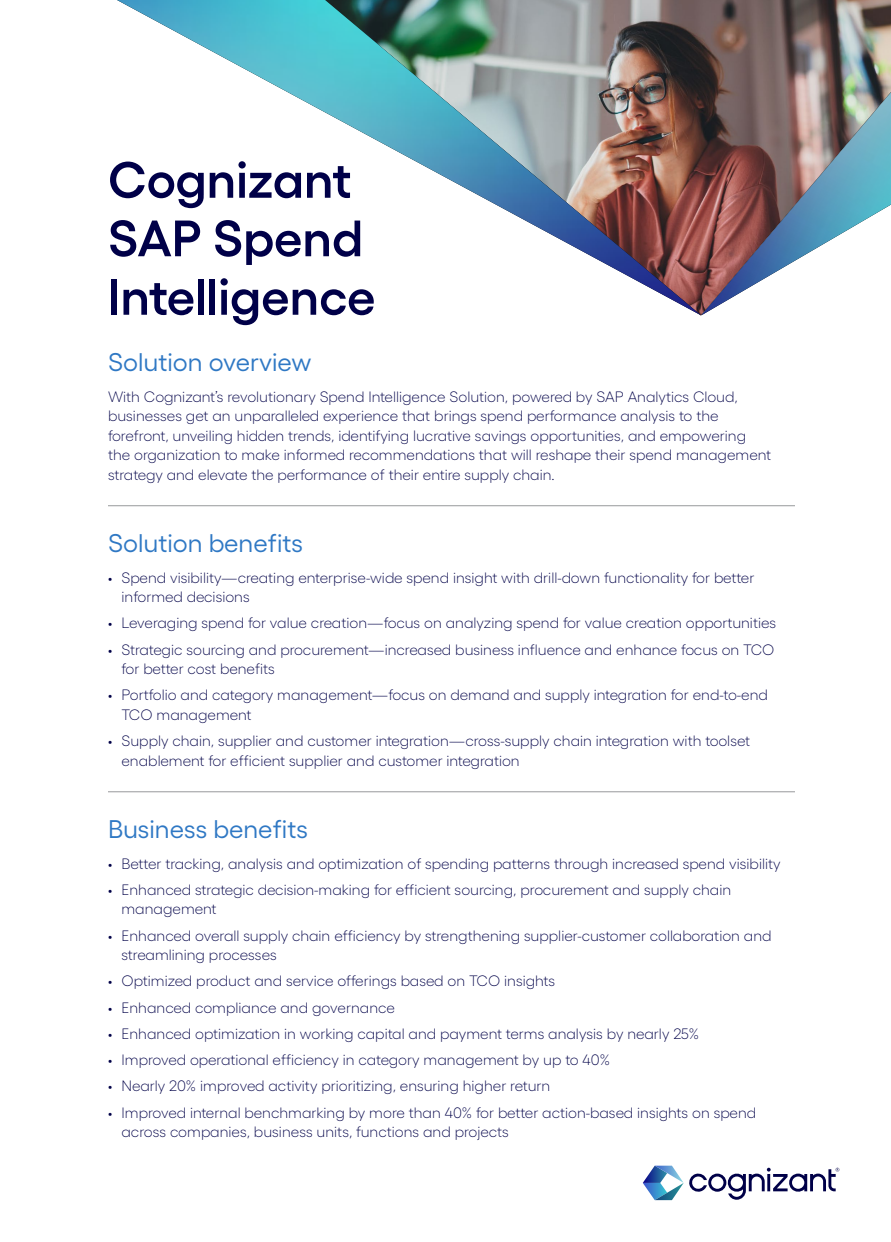
<style>
.page{position:relative;width:891px;height:1242px;background:#fff}
.page>*{position:absolute;margin:0;border:0;box-sizing:border-box;transform-origin:0 0}
.t1{font:600 51px/58.5px "Gellix";color:#000048}
.t2{font:25.5px "Gellix";color:#2f78c4}
.t3{font:300 15px/19.5px "Gellix";color:#000048}
</style>
<div class="page">
<svg style="left:689px;top:1168px;width:150px;height:32px"></svg>
<svg style="left:643px;top:1183px;width:12px;height:17px"></svg>
<svg style="left:655px;top:1183px;width:29px;height:17px"></svg>
<svg style="left:643px;top:1166px;width:12px;height:17px"></svg>
<svg style="left:655px;top:1166px;width:29px;height:17px"></svg>
<img style="left:701px;top:0;width:190px;height:92px">
<img style="left:701px;top:92px;width:190px;height:223px">
<img style="left:117px;top:0;width:584px;height:315px">
<hr style="left:108px;top:505px;width:687px;height:1px;background:#97999b">
<hr style="left:108px;top:791px;width:687px;height:1px;background:#97999b">
<h1 class="t1" style="left:108px;top:145px;width:269px">Cognizant<br>SAP Spend<br>Intelligence</h1>
<h2 class="t2" style="left:108px;top:343px;width:205px">Solution overview</h2>
<p class="t3" style="left:108px;top:385px;width:665px">With Cognizant’s revolutionary Spend Intelligence Solution, powered by SAP Analytics Cloud, businesses get an unparalleled experience that brings spend performance analysis to the forefront, unveiling hidden trends, identifying lucrative savings opportunities, and empowering the organization to make informed recommendations that will reshape their spend management strategy and elevate the performance of their entire supply chain.</p>
<h2 class="t2" style="left:108px;top:524px;width:197px">Solution benefits</h2>
<p class="t3" style="left:122px;top:566px;width:634px;text-indent:-14px">• Spend visibility—creating enterprise-wide spend insight with drill-down functionality for better informed decisions</p>
<p class="t3" style="left:108px;top:612px;width:670px">• Leveraging spend for value creation—focus on analyzing spend for value creation opportunities</p>
<p class="t3" style="left:122px;top:638px;width:655px;text-indent:-14px">• Strategic sourcing and procurement—increased business influence and enhance focus on TCO for better cost benefits</p>
<p class="t3" style="left:122px;top:684px;width:648px;text-indent:-14px">• Portfolio and category management—focus on demand and supply integration for end-to-end<br>TCO management</p>
<p class="t3" style="left:122px;top:730px;width:630px;text-indent:-14px">• Supply chain, supplier and customer integration—cross-supply chain integration with toolset enablement for efficient supplier and customer integration</p>
<h2 class="t2" style="left:108px;top:810px;width:201px">Business benefits</h2>
<p class="t3" style="left:108px;top:852px;width:674px">• Better tracking, analysis and optimization of spending patterns through increased spend visibility</p>
<p class="t3" style="left:122px;top:879px;width:611px;text-indent:-14px">• Enhanced strategic decision-making for efficient sourcing, procurement and supply chain management</p>
<p class="t3" style="left:122px;top:924px;width:652px;text-indent:-14px">• Enhanced overall supply chain efficiency by strengthening supplier-customer collaboration and streamlining processes</p>
<p class="t3" style="left:108px;top:970px;width:449px">• Optimized product and service offerings based on TCO insights</p>
<p class="t3" style="left:108px;top:996px;width:288px">• Enhanced compliance and governance</p>
<p class="t3" style="left:108px;top:1023px;width:593px">• Enhanced optimization in working capital and payment terms analysis by nearly 25%</p>
<p class="t3" style="left:108px;top:1049px;width:504px">• Improved operational efficiency in category management by up to 40%</p>
<p class="t3" style="left:108px;top:1075px;width:444px">• Nearly 20% improved activity prioritizing, ensuring higher return</p>
<p class="t3" style="left:122px;top:1101px;width:636px;text-indent:-14px">• Improved internal benchmarking by more than 40% for better action-based insights on spend across companies, business units, functions and projects</p>
</div>
